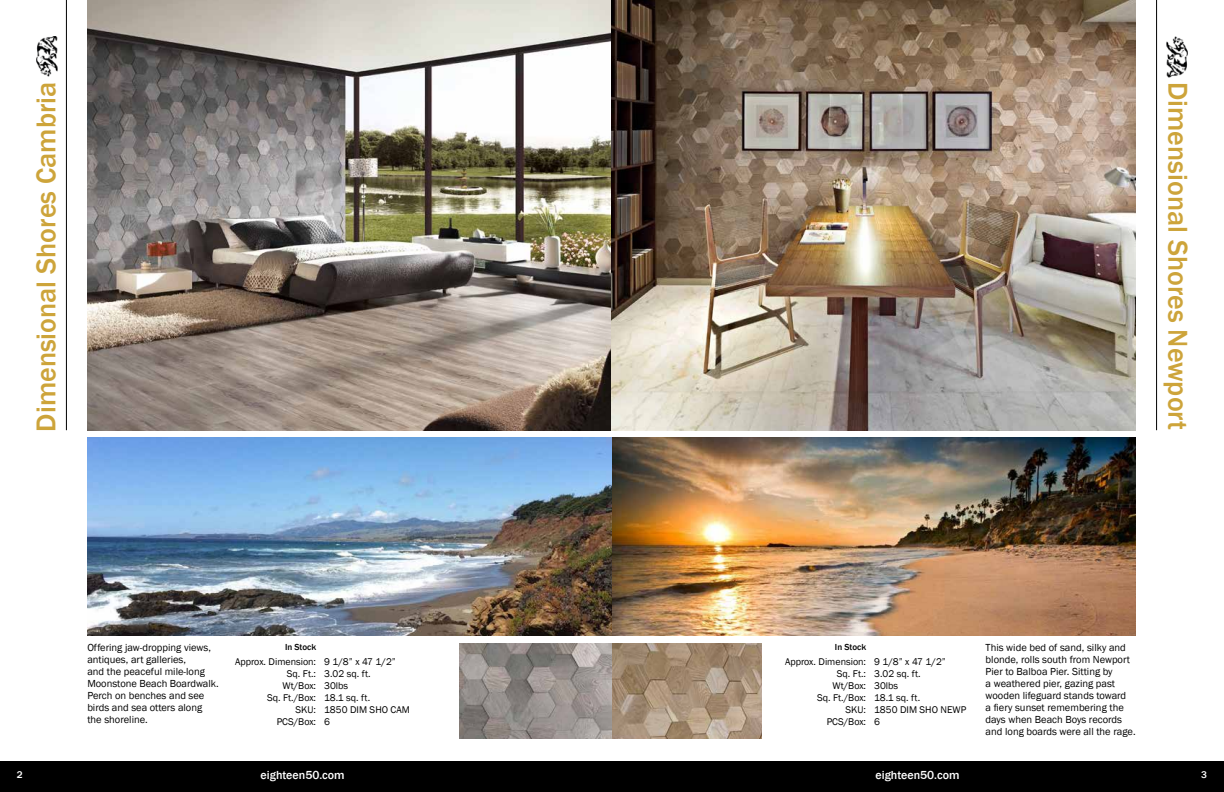
<style>
.page{position:relative;width:1224px;height:792px;background:#fff}
.page>*{position:absolute;margin:0;border:0;box-sizing:border-box;transform-origin:0 0}
.t1{font:500 28px "Franklin Gothic";color:#cda43a}
.t2{font:500 12px "Franklin Gothic";color:#fff}
.t3{font:10.5px/12px "Franklin Gothic";color:#000}
.t4{font:10px/12px "Franklin Gothic";color:#000;text-align:right}
.t5{font:500 10px "Franklin Gothic";color:#fff}
.t6{font:500 9px "Franklin Gothic";color:#000}
</style>
<div class="page">
<div style="left:0;top:762px;width:1224px;height:30px;background:#000"></div>
<img style="left:87px;top:438px;width:1049px;height:198px">
<hr style="left:66px;top:0;width:1px;height:430px;background:#000">
<img style="left:87px;top:0;width:1049px;height:430px">
<img style="left:459px;top:643px;width:302px;height:96px">
<img style="left:36px;top:36px;width:21px;height:41px">
<hr style="left:1156px;top:0;width:1px;height:430px;background:#000">
<img style="left:1167px;top:36px;width:21px;height:42px">
<h1 class="t1" style="left:29px;top:432px;width:351px;rotate:-90deg">Dimensional Shores Cambria</h1>
<p class="t3" style="left:87px;top:642px;width:133px">Offering jaw-dropping views, antiques, art galleries,<br>and the peaceful mile-long<br>Moonstone Beach Boardwalk.<br>Perch on benches and see birds and sea otters along the shoreline.</p>
<p class="t6" style="left:285px;top:641px;width:33px">In Stock</p>
<p class="t4" style="left:235px;top:656px;width:83px">Approx. Dimension:<br>Sq. Ft.:<br>Wt/Box:<br>Sq. Ft./Box:<br>SKU:<br>PCS/Box:</p>
<p class="t4" style="left:324px;top:656px;width:87px;text-align:left">9 1/8” x 47 1/2”<br>3.02 sq. ft.<br>30lbs<br>18.1 sq. ft.<br>1850 DIM SHO CAM<br>6</p>
<h1 class="t1" style="left:1195px;top:82px;width:350px;rotate:90deg">Dimensional Shores Newport</h1>
<p class="t6" style="left:835px;top:641px;width:33px">In Stock</p>
<p class="t4" style="left:785px;top:656px;width:83px">Approx. Dimension:<br>Sq. Ft.:<br>Wt/Box:<br>Sq. Ft./Box:<br>SKU:<br>PCS/Box:</p>
<p class="t4" style="left:874px;top:656px;width:94px;text-align:left">9 1/8” x 47 1/2”<br>3.02 sq. ft.<br>30lbs<br>18.1 sq. ft.<br>1850 DIM SHO NEWP<br>6</p>
<p class="t3" style="left:986px;top:642px;width:152px">This wide bed of sand, silky and blonde, rolls south from Newport<br>Pier to Balboa Pier. Sitting by<br>a weathered pier, gazing past wooden lifeguard stands toward<br>a fiery sunset remembering the days when Beach Boys records and long boards were all the rage.</p>
<p class="t5" style="left:17px;top:768px;width:7px">2</p>
<p class="t2" style="left:261px;top:768px;width:86px">eighteen50.com</p>
<p class="t2" style="left:876px;top:768px;width:86px">eighteen50.com</p>
<p class="t5" style="left:1201px;top:768px;width:7px">3</p>
</div>
